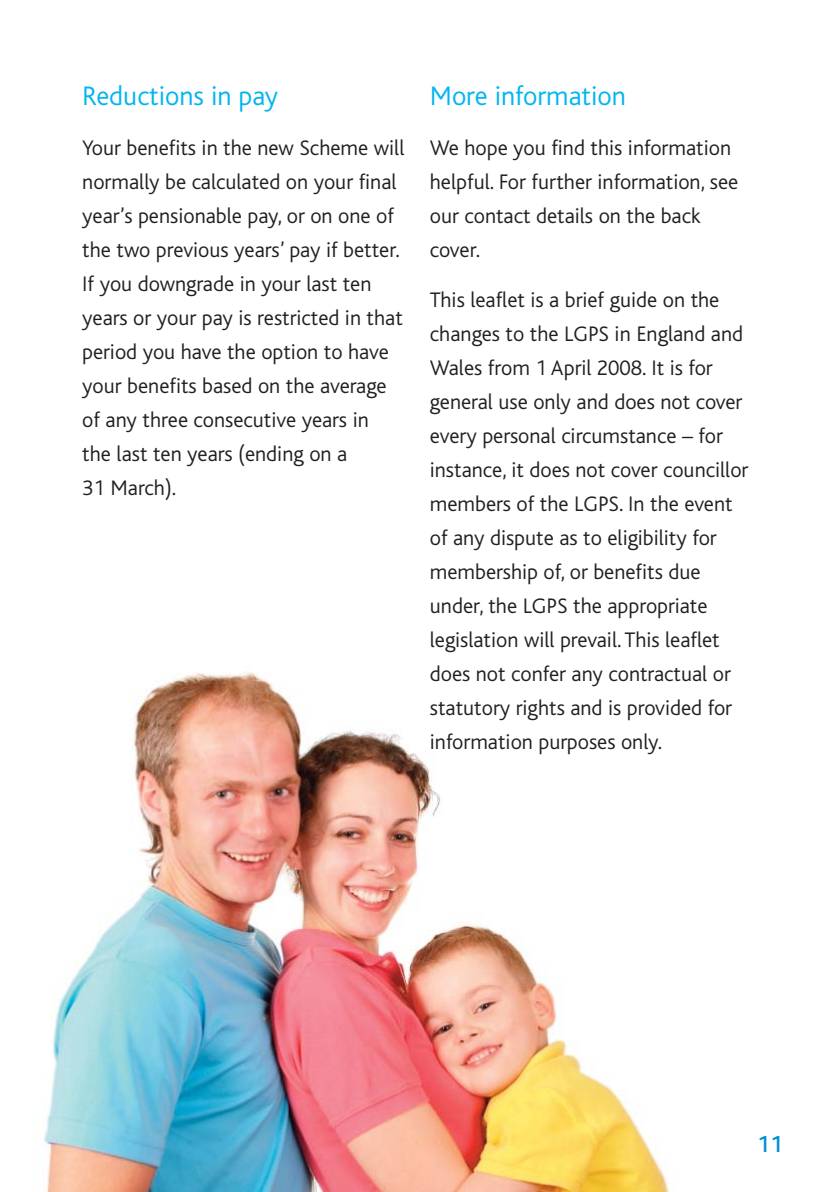
<style>
.page{position:relative;width:840px;height:1192px;background:#fff}
.page>*{position:absolute;margin:0;border:0;box-sizing:border-box;transform-origin:0 0}
.t1{font:300 28px "Bliss";color:#00b5f1}
.t2{font:500 24px "Bliss";color:#0090d3}
.t3{font:300 22px/34px "Bliss";color:#231f20}
</style>
<div class="page">
<img style="left:43px;top:672px;width:626px;height:519px">
<p class="t1" style="left:82px;top:85px;width:197px">Reductions in pay</p>
<p class="t3" style="left:82px;top:133px;width:323px">Your benefits in the new Scheme will normally be calculated on your final year’s pensionable pay, or on one of the two previous years’ pay if better.<br>If you downgrade in your last ten years or your pay is restricted in that period you have the option to have your benefits based on the average of any three consecutive years in<br>the last ten years (ending on a<br>31 March).</p>
<p class="t1" style="left:429px;top:85px;width:197px">More information</p>
<p class="t3" style="left:429px;top:133px;width:310px">We hope you find this information helpful. For further information, see our contact details on the back cover.</p>
<p class="t3" style="left:429px;top:285px;width:320px">This leaflet is a brief guide on the changes to the LGPS in England and Wales from 1 April 2008. It is for general use only and does not cover every personal circumstance – for instance, it does not cover councillor members of the LGPS. In the event of any dispute as to eligibility for membership of, or benefits due under, the LGPS the appropriate legislation will prevail. This leaflet does not confer any contractual or statutory rights and is provided for information purposes only.</p>
<p class="t2" style="left:756px;top:1134px;width:27px">11</p>
</div>
